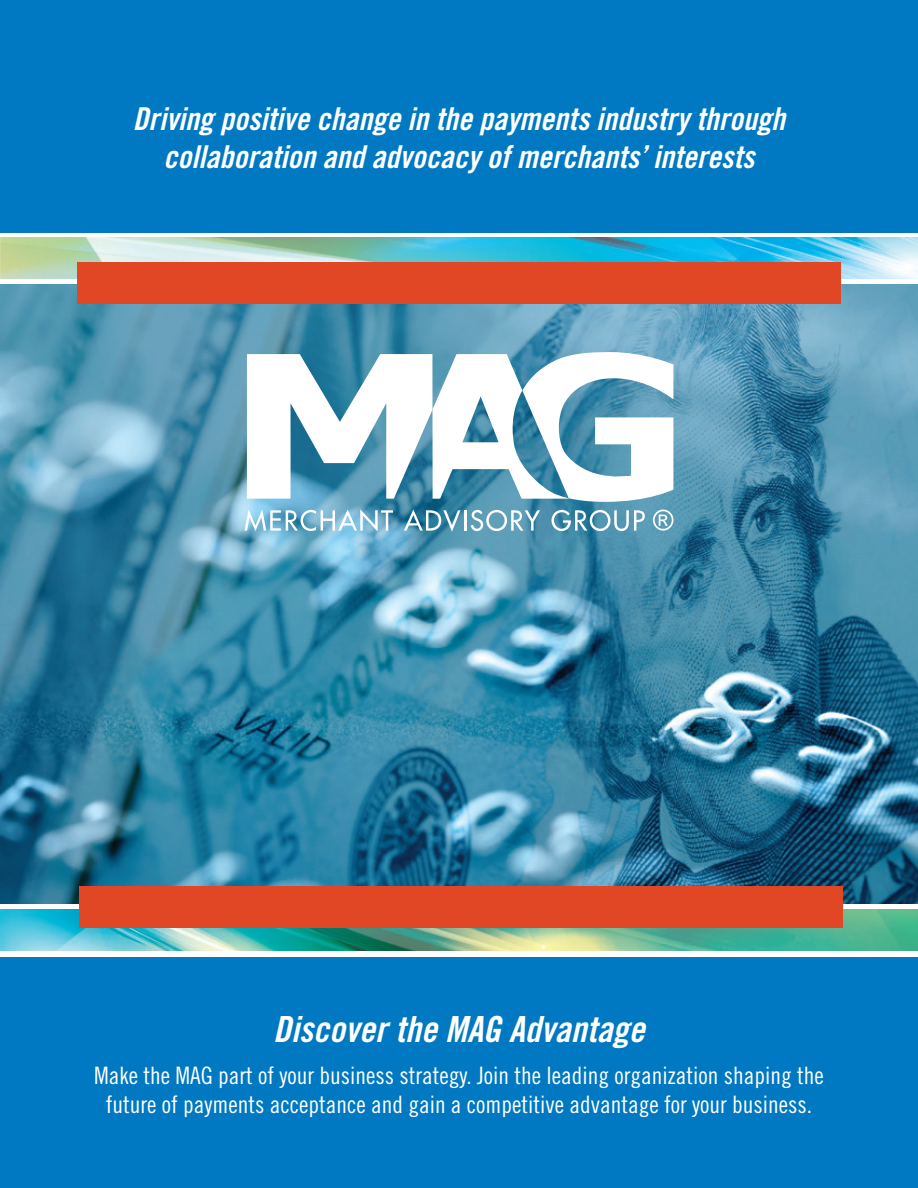
<style>
.page{position:relative;width:918px;height:1188px;background:#fff}
.page>*{position:absolute;margin:0;border:0;box-sizing:border-box;transform-origin:0 0}
.t1{font:36px "Trade Gothic LT Std Bd Cn 20 Obl";color:#fff}
.t2{font:31.5px/37.8px "Trade Gothic LT Std Bd Cn 20 Obl";color:#fff;text-align:center}
.t3{font:24px/28.8px "Trade Gothic LT Std Cn 18";color:#fff;text-align:center}
</style>
<div class="page">
<div style="left:0;top:0;width:918px;height:232px;background:#0079c2"></div>
<div style="left:0;top:958px;width:918px;height:230px;background:#0079c2"></div>
<img style="left:0;top:238px;width:918px;height:41px">
<img style="left:0;top:284px;width:918px;height:620px">
<div style="left:78px;top:262px;width:763px;height:41px;background:#e24725"></div>
<img style="left:0;top:910px;width:918px;height:41px">
<div style="left:79px;top:886px;width:763px;height:41px;background:#e24725"></div>
<svg style="left:247px;top:352px;width:426px;height:150px"></svg>
<svg style="left:245px;top:509px;width:148px;height:22px"></svg>
<svg style="left:404px;top:509px;width:57px;height:23px"></svg>
<hr style="left:464px;top:510px;width:2px;height:21px;background:#fff">
<svg style="left:471px;top:510px;width:69px;height:21px"></svg>
<svg style="left:551px;top:510px;width:94px;height:21px"></svg>
<svg style="left:653px;top:510px;width:20px;height:21px"></svg>
<p class="t2" style="left:133px;top:100px;width:654px">Driving positive change in the payments industry through collaboration and advocacy of merchants’ interests</p>
<p class="t1" style="left:273px;top:1007px;width:373px">Discover the MAG Advantage</p>
<p class="t3" style="left:94px;top:1061px;width:731px">Make the MAG part of your business strategy. Join the leading organization shaping the future of payments acceptance and gain a competitive advantage for your business.</p>
</div>
